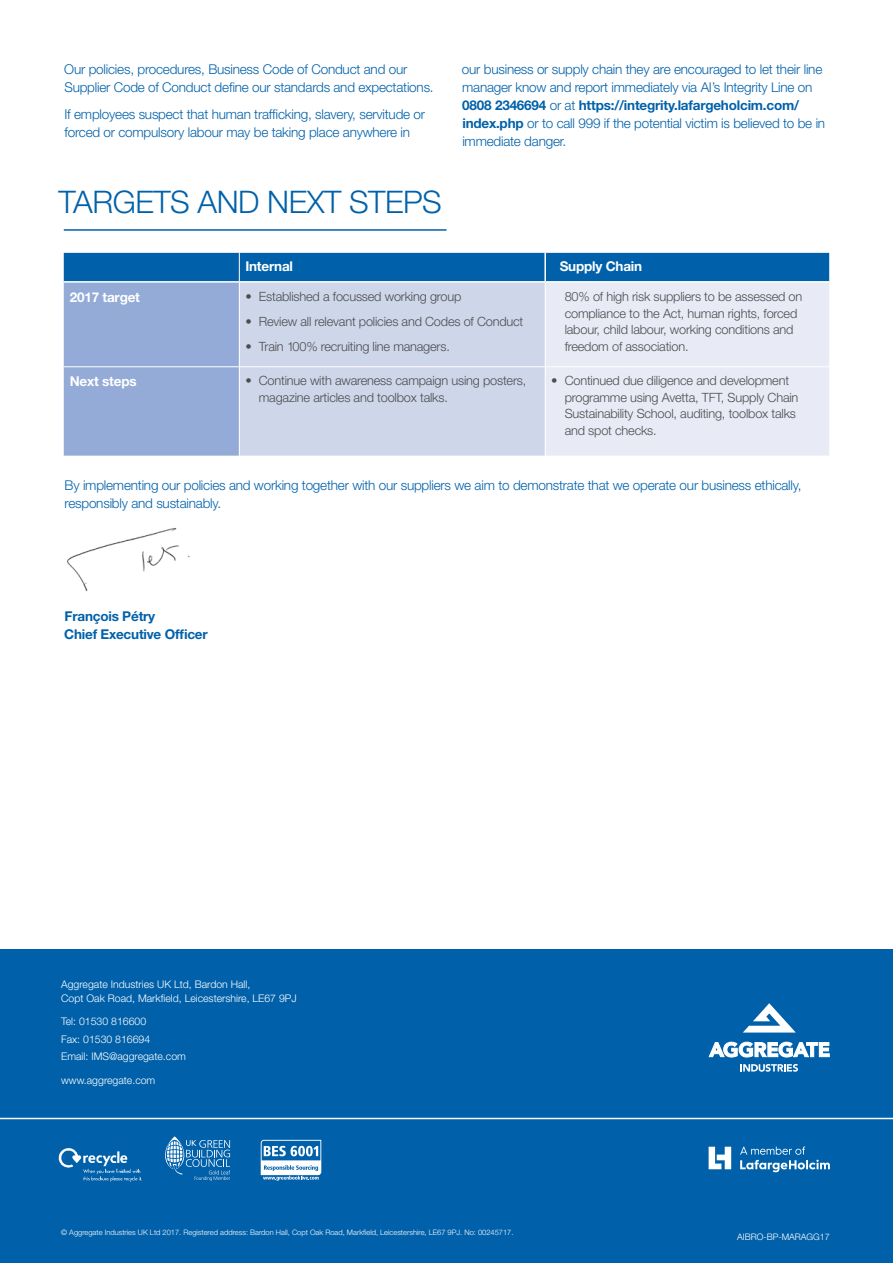
<style>
.page{position:relative;width:893px;height:1263px;background:#fff}
.page>*{position:absolute;margin:0;border:0;box-sizing:border-box;transform-origin:0 0}
.t1{font:300 31.2px "Helvetica Neue";letter-spacing:-.015em;color:#0061aa}
.t2{font:300 13.5px/18px "Helvetica Neue";letter-spacing:-.015em;color:#0061aa}
.t3{font:700 13.5px "Helvetica Neue";letter-spacing:-.015em;color:#fff}
.t4{font:700 13.5px/18px "Helvetica Neue";letter-spacing:-.015em;color:#0061aa}
.t5{font:300 12.75px/16.5px "Helvetica Neue";letter-spacing:-.015em;color:#4d4d4f}
.t6{font:300 10.5px/17.5px "Helvetica Neue";color:#fff}
.t7{font:300 9px "Helvetica Neue";color:#fff}
.t8{font:300 7.5px "Helvetica Neue";color:#fff}
.s1{font-weight:700}
</style>
<div class="page">
<hr style="left:892px;top:708px;width:1px;height:555px;background:#000">
<div style="left:0;top:949px;width:893px;height:314px;background:#0061aa"></div>
<hr style="left:0;top:1118px;width:893px;height:1px;background:#fff">
<img style="left:58px;top:1148px;width:84px;height:34px">
<svg style="left:261px;top:1140px;width:60px;height:41px"></svg>
<svg style="left:165px;top:1136px;width:65px;height:45px"></svg>
<svg style="left:709px;top:1147px;width:22px;height:22px"></svg>
<svg style="left:740px;top:1146px;width:90px;height:26px"></svg>
<svg style="left:743px;top:1003px;width:53px;height:29px"></svg>
<svg style="left:709px;top:1042px;width:120px;height:15px"></svg>
<svg style="left:740px;top:1064px;width:58px;height:8px"></svg>
<svg style="left:64px;top:253px;width:765px;height:203px;background:#afc4e1"></svg>
<hr style="left:64px;top:229px;width:382px;height:2px;background:#0061aa">
<img style="left:67px;top:528px;width:123px;height:64px">
<p class="t2" style="left:64px;top:60px;width:371px">Our policies, procedures, Business Code of Conduct and our<br>Supplier Code of Conduct define our standards and expectations.</p>
<p class="t2" style="left:64px;top:104px;width:362px">If employees suspect that human trafficking, slavery, servitude or forced or compulsory labour may be taking place anywhere in</p>
<h1 class="t1" style="left:59px;top:182px;width:385px">TARGETS AND NEXT STEPS</h1>
<p class="t2" style="left:462px;top:60px;width:365px">our business or supply chain they are encouraged to let their line manager know and report immediately via AI’s Integrity Line on <span class="s1">0808 2346694</span> or at <span class="s1">https://integrity.lafargeholcim.com/ index.php</span> or to call 999 if the potential victim is believed to be in immediate danger.</p>
<p class="t3" style="left:245px;top:258px;width:49px">Internal</p>
<p class="t3" style="left:560px;top:258px;width:84px">Supply Chain</p>
<p class="t3" style="left:70px;top:288px;width:72px">2017 target</p>
<p class="t5" style="left:245px;top:288px;width:218px">• Established a focussed working group</p>
<p class="t5" style="left:245px;top:313px;width:280px">• Review all relevant policies and Codes of Conduct</p>
<p class="t5" style="left:245px;top:338px;width:206px">• Train 100% recruiting line managers.</p>
<p class="t5" style="left:565px;top:288px;width:239px">80% of high risk suppliers to be assessed on compliance to the Act, human rights, forced labour, child labour, working conditions and freedom of association.</p>
<p class="t3" style="left:70px;top:373px;width:68px">Next steps</p>
<p class="t5" style="left:259px;top:372px;width:269px;text-indent:-14px">• Continue with awareness campaign using posters, magazine articles and toolbox talks.</p>
<p class="t5" style="left:565px;top:372px;width:235px;text-indent:-14px">• Continued due diligence and development programme using Avetta, TFT, Supply Chain Sustainability School, auditing, toolbox talks and spot checks.</p>
<p class="t2" style="left:65px;top:476px;width:738px">By implementing our policies and working together with our suppliers we aim to demonstrate that we operate our business ethically, responsibly and sustainably.</p>
<p class="t4" style="left:64px;top:607px;width:145px">François Pétry<br>Chief Executive Officer</p>
<p class="t6" style="left:61px;top:978px;width:237px;line-height:13.6px">Aggregate Industries UK Ltd, Bardon Hall,<br>Copt Oak Road, Markfield, Leicestershire, LE67 9PJ</p>
<p class="t6" style="left:61px;top:1012px;width:126px">Tel: 01530 816600<br>Fax: 01530 816694<br>Email: IMS@aggregate.com</p>
<p class="t6" style="left:61px;top:1071px;width:96px">www.aggregate.com</p>
<p class="t8" style="left:61px;top:1228px;width:454px">© Aggregate Industries UK Ltd 2017. Registered address: Bardon Hall, Copt Oak Road, Markfield, Leicestershire, LE67 9PJ. No: 00245717.</p>
<p class="t7" style="left:737px;top:1231px;width:94px">AIBRO-BP-MARAGG17</p>
</div>
